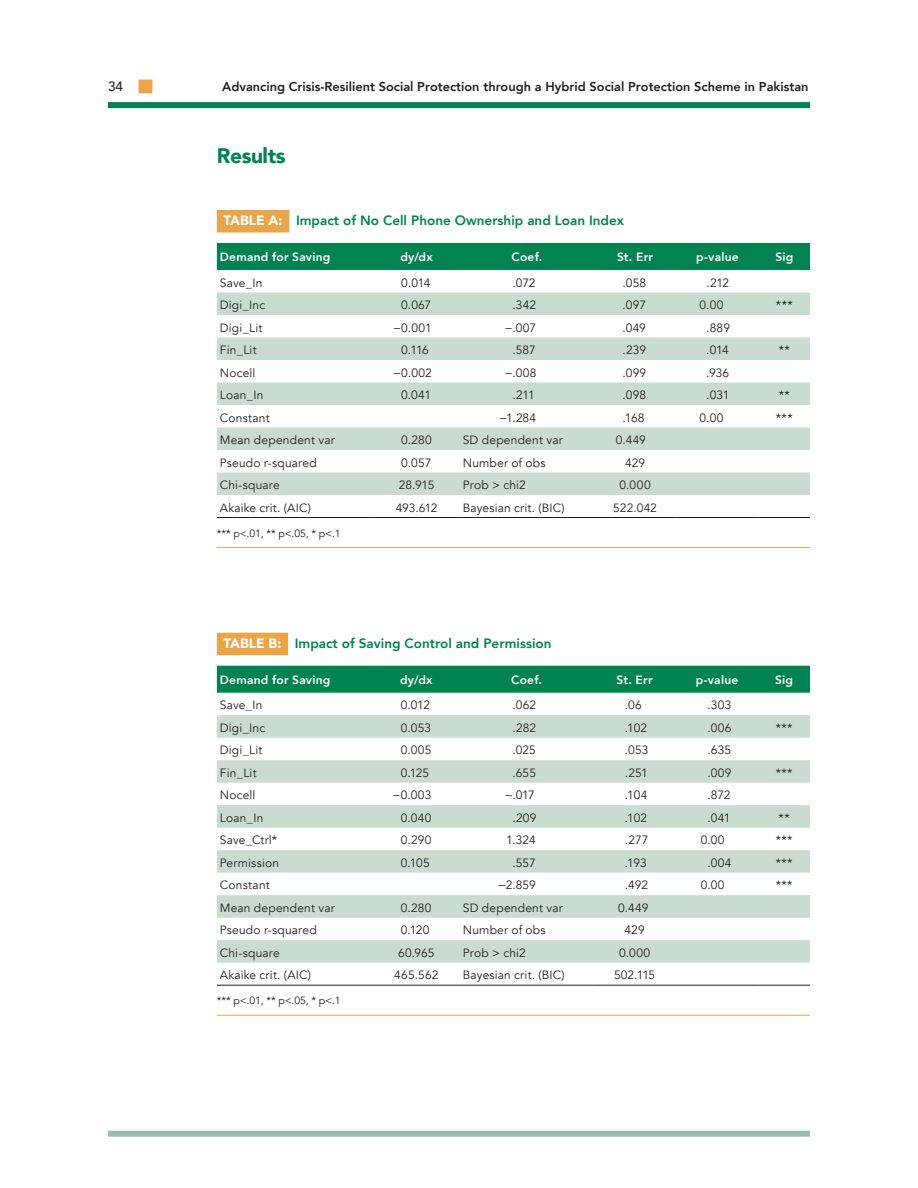
<style>
.page{position:relative;width:918px;height:1188px;background:#fff}
.page>*{position:absolute;margin:0;border:0;box-sizing:border-box;transform-origin:0 0}
.t1{font:900 21px "Avenir";letter-spacing:-.02em;color:#008351}
.t2{font:800 13.5px "Avenir";color:#008351}
.t3{font:500 13.5px "Avenir";color:#231f20}
.t4{font:800 12.75px "Avenir";color:#231f20}
.t5{font:12px "Avenir";letter-spacing:.015em;color:#231f20}
.t6{font:800 12px "Avenir";letter-spacing:.02em;color:#fff}
.t7{font:10.5px "Avenir";letter-spacing:-.01em;color:#231f20}
.s1{color:#eaa549}
.s2{font-weight:900;color:#fff}
</style>
<div class="page">
<div style="left:108px;top:102px;width:702px;height:6px;background:#008351"></div>
<div style="left:108px;top:1131px;width:702px;height:6px;background:#99bfaa"></div>
<div style="left:217px;top:633px;width:71px;height:22px;background:#eaa549"></div>
<hr style="left:217px;top:1015px;width:593px;height:1px;background:#eaa549">
<div style="left:217px;top:666px;width:593px;height:27px;background:#008351"></div>
<svg style="left:217px;top:715px;width:593px;height:248px;fill:#c9dccf"></svg>
<hr style="left:217px;top:985px;width:156px;height:1px;background:#231f20">
<hr style="left:373px;top:985px;width:87px;height:1px;background:#231f20">
<hr style="left:460px;top:985px;width:133px;height:1px;background:#231f20">
<hr style="left:593px;top:985px;width:83px;height:1px;background:#231f20">
<hr style="left:676px;top:985px;width:82px;height:1px;background:#231f20">
<hr style="left:758px;top:985px;width:52px;height:1px;background:#231f20">
<div style="left:217px;top:210px;width:72px;height:22px;background:#eaa549"></div>
<hr style="left:217px;top:547px;width:593px;height:1px;background:#eaa549">
<div style="left:217px;top:243px;width:593px;height:27px;background:#008351"></div>
<svg style="left:217px;top:292px;width:593px;height:203px;fill:#c9dccf"></svg>
<hr style="left:217px;top:517px;width:157px;height:1px;background:#231f20">
<hr style="left:374px;top:517px;width:86px;height:1px;background:#231f20">
<hr style="left:460px;top:517px;width:134px;height:1px;background:#231f20">
<hr style="left:594px;top:517px;width:82px;height:1px;background:#231f20">
<hr style="left:676px;top:517px;width:83px;height:1px;background:#231f20">
<hr style="left:759px;top:517px;width:51px;height:1px;background:#231f20">
<p class="t3" style="left:108px;top:74px;width:47px">34 <span class="s1">■</span></p>
<p class="t4" style="left:222px;top:76px;width:588px">Advancing Crisis-Resilient Social Protection through a Hybrid Social Protection Scheme in Pakistan</p>
<h1 class="t1" style="left:217px;top:138px;width:70px">Results</h1>
<p class="t2" style="left:224px;top:210px;width:402px"><span class="s2">TABLE A:</span> Impact of No Cell Phone Ownership and Loan Index</p>
<p class="t6" style="left:220px;top:247px;width:112px">Demand for Saving</p>
<p class="t6" style="left:400px;top:247px;width:34px">dy/dx</p>
<p class="t6" style="left:512px;top:247px;width:32px">Coef.</p>
<p class="t6" style="left:617px;top:247px;width:38px">St. Err</p>
<p class="t6" style="left:696px;top:247px;width:44px">p-value</p>
<p class="t6" style="left:775px;top:247px;width:19px">Sig</p>
<p class="t5" style="left:220px;top:275px;width:44px">Save_In</p>
<p class="t5" style="left:401px;top:275px;width:31px">0.014</p>
<p class="t5" style="left:512px;top:275px;width:25px">.072</p>
<p class="t5" style="left:622px;top:275px;width:25px">.058</p>
<p class="t5" style="left:706px;top:275px;width:24px">.212</p>
<p class="t5" style="left:220px;top:298px;width:47px">Digi_Inc</p>
<p class="t5" style="left:401px;top:298px;width:31px">0.067</p>
<p class="t5" style="left:512px;top:298px;width:25px">.342</p>
<p class="t5" style="left:622px;top:298px;width:25px">.097</p>
<p class="t5" style="left:700px;top:298px;width:25px">0.00</p>
<p class="t5" style="left:776px;top:298px;width:18px">***</p>
<p class="t5" style="left:220px;top:320px;width:44px">Digi_Lit</p>
<p class="t5" style="left:393px;top:320px;width:40px">−0.001</p>
<p class="t5" style="left:505px;top:320px;width:33px">−.007</p>
<p class="t5" style="left:622px;top:320px;width:25px">.049</p>
<p class="t5" style="left:706px;top:320px;width:25px">.889</p>
<p class="t5" style="left:220px;top:343px;width:38px">Fin_Lit</p>
<p class="t5" style="left:401px;top:343px;width:29px">0.116</p>
<p class="t5" style="left:512px;top:343px;width:25px">.587</p>
<p class="t5" style="left:622px;top:343px;width:25px">.239</p>
<p class="t5" style="left:706px;top:343px;width:24px">.014</p>
<p class="t5" style="left:779px;top:343px;width:13px">**</p>
<p class="t5" style="left:220px;top:365px;width:37px">Nocell</p>
<p class="t5" style="left:393px;top:365px;width:40px">−0.002</p>
<p class="t5" style="left:505px;top:365px;width:33px">−.008</p>
<p class="t5" style="left:622px;top:365px;width:25px">.099</p>
<p class="t5" style="left:706px;top:365px;width:24px">.936</p>
<p class="t5" style="left:220px;top:388px;width:45px">Loan_In</p>
<p class="t5" style="left:401px;top:388px;width:31px">0.041</p>
<p class="t5" style="left:512px;top:388px;width:24px">.211</p>
<p class="t5" style="left:622px;top:388px;width:25px">.098</p>
<p class="t5" style="left:706px;top:388px;width:25px">.031</p>
<p class="t5" style="left:779px;top:388px;width:13px">**</p>
<p class="t5" style="left:220px;top:410px;width:51px">Constant</p>
<p class="t5" style="left:499px;top:410px;width:38px">−1.284</p>
<p class="t5" style="left:622px;top:410px;width:24px">.168</p>
<p class="t5" style="left:700px;top:410px;width:25px">0.00</p>
<p class="t5" style="left:776px;top:410px;width:18px">***</p>
<p class="t5" style="left:220px;top:433px;width:116px">Mean dependent var</p>
<p class="t5" style="left:401px;top:433px;width:32px">0.280</p>
<p class="t5" style="left:463px;top:433px;width:101px">SD dependent var</p>
<p class="t5" style="left:616px;top:433px;width:32px">0.449</p>
<p class="t5" style="left:220px;top:455px;width:98px">Pseudo r-squared</p>
<p class="t5" style="left:401px;top:455px;width:32px">0.057</p>
<p class="t5" style="left:463px;top:455px;width:84px">Number of obs</p>
<p class="t5" style="left:625px;top:455px;width:22px">429</p>
<p class="t5" style="left:220px;top:478px;width:61px">Chi-square</p>
<p class="t5" style="left:399px;top:478px;width:37px">28.915</p>
<p class="t5" style="left:463px;top:478px;width:64px">Prob &gt; chi2</p>
<p class="t5" style="left:620px;top:478px;width:33px">0.000</p>
<p class="t5" style="left:220px;top:500px;width:93px">Akaike crit. (AIC)</p>
<p class="t5" style="left:396px;top:500px;width:43px">493.612</p>
<p class="t5" style="left:463px;top:500px;width:103px">Bayesian crit. (BIC)</p>
<p class="t5" style="left:613px;top:500px;width:45px">522.042</p>
<p class="t7" style="left:217px;top:527px;width:125px">*** p&lt;.01, ** p&lt;.05, * p&lt;.1</p>
<p class="t2" style="left:224px;top:632px;width:329px"><span class="s2">TABLE B:</span> Impact of Saving Control and Permission</p>
<p class="t6" style="left:220px;top:670px;width:112px">Demand for Saving</p>
<p class="t6" style="left:400px;top:670px;width:34px">dy/dx</p>
<p class="t6" style="left:511px;top:670px;width:32px">Coef.</p>
<p class="t6" style="left:617px;top:670px;width:38px">St. Err</p>
<p class="t6" style="left:696px;top:670px;width:44px">p-value</p>
<p class="t6" style="left:775px;top:670px;width:19px">Sig</p>
<p class="t5" style="left:220px;top:698px;width:44px">Save_In</p>
<p class="t5" style="left:401px;top:698px;width:31px">0.012</p>
<p class="t5" style="left:512px;top:698px;width:25px">.062</p>
<p class="t5" style="left:625px;top:698px;width:18px">.06</p>
<p class="t5" style="left:707px;top:698px;width:25px">.303</p>
<p class="t5" style="left:220px;top:720px;width:47px">Digi_Inc</p>
<p class="t5" style="left:401px;top:720px;width:32px">0.053</p>
<p class="t5" style="left:512px;top:720px;width:25px">.282</p>
<p class="t5" style="left:625px;top:720px;width:24px">.102</p>
<p class="t5" style="left:707px;top:720px;width:26px">.006</p>
<p class="t5" style="left:776px;top:720px;width:18px">***</p>
<p class="t5" style="left:220px;top:743px;width:44px">Digi_Lit</p>
<p class="t5" style="left:401px;top:743px;width:32px">0.005</p>
<p class="t5" style="left:512px;top:743px;width:25px">.025</p>
<p class="t5" style="left:625px;top:743px;width:25px">.053</p>
<p class="t5" style="left:707px;top:743px;width:25px">.635</p>
<p class="t5" style="left:220px;top:765px;width:38px">Fin_Lit</p>
<p class="t5" style="left:401px;top:765px;width:30px">0.125</p>
<p class="t5" style="left:512px;top:765px;width:25px">.655</p>
<p class="t5" style="left:625px;top:765px;width:25px">.251</p>
<p class="t5" style="left:707px;top:765px;width:26px">.009</p>
<p class="t5" style="left:776px;top:765px;width:18px">***</p>
<p class="t5" style="left:220px;top:788px;width:37px">Nocell</p>
<p class="t5" style="left:392px;top:788px;width:41px">−0.003</p>
<p class="t5" style="left:505px;top:788px;width:31px">−.017</p>
<p class="t5" style="left:625px;top:788px;width:24px">.104</p>
<p class="t5" style="left:707px;top:788px;width:25px">.872</p>
<p class="t5" style="left:220px;top:810px;width:45px">Loan_In</p>
<p class="t5" style="left:401px;top:810px;width:32px">0.040</p>
<p class="t5" style="left:512px;top:810px;width:26px">.209</p>
<p class="t5" style="left:625px;top:810px;width:24px">.102</p>
<p class="t5" style="left:707px;top:810px;width:25px">.041</p>
<p class="t5" style="left:779px;top:810px;width:13px">**</p>
<p class="t5" style="left:220px;top:833px;width:59px">Save_Ctrl*</p>
<p class="t5" style="left:401px;top:833px;width:32px">0.290</p>
<p class="t5" style="left:506px;top:833px;width:31px">1.324</p>
<p class="t5" style="left:625px;top:833px;width:25px">.277</p>
<p class="t5" style="left:701px;top:833px;width:25px">0.00</p>
<p class="t5" style="left:776px;top:833px;width:18px">***</p>
<p class="t5" style="left:220px;top:855px;width:61px">Permission</p>
<p class="t5" style="left:401px;top:855px;width:31px">0.105</p>
<p class="t5" style="left:512px;top:855px;width:25px">.557</p>
<p class="t5" style="left:625px;top:855px;width:23px">.193</p>
<p class="t5" style="left:707px;top:855px;width:26px">.004</p>
<p class="t5" style="left:776px;top:855px;width:18px">***</p>
<p class="t5" style="left:220px;top:878px;width:51px">Constant</p>
<p class="t5" style="left:498px;top:878px;width:39px">−2.859</p>
<p class="t5" style="left:625px;top:878px;width:25px">.492</p>
<p class="t5" style="left:701px;top:878px;width:25px">0.00</p>
<p class="t5" style="left:776px;top:878px;width:18px">***</p>
<p class="t5" style="left:220px;top:900px;width:116px">Mean dependent var</p>
<p class="t5" style="left:401px;top:900px;width:32px">0.280</p>
<p class="t5" style="left:463px;top:900px;width:101px">SD dependent var</p>
<p class="t5" style="left:618px;top:900px;width:32px">0.449</p>
<p class="t5" style="left:220px;top:923px;width:98px">Pseudo r-squared</p>
<p class="t5" style="left:401px;top:923px;width:30px">0.120</p>
<p class="t5" style="left:463px;top:923px;width:84px">Number of obs</p>
<p class="t5" style="left:625px;top:923px;width:22px">429</p>
<p class="t5" style="left:220px;top:945px;width:61px">Chi-square</p>
<p class="t5" style="left:398px;top:945px;width:38px">60.965</p>
<p class="t5" style="left:463px;top:945px;width:64px">Prob &gt; chi2</p>
<p class="t5" style="left:619px;top:945px;width:33px">0.000</p>
<p class="t5" style="left:220px;top:968px;width:93px">Akaike crit. (AIC)</p>
<p class="t5" style="left:394px;top:968px;width:46px">465.562</p>
<p class="t5" style="left:463px;top:968px;width:103px">Bayesian crit. (BIC)</p>
<p class="t5" style="left:614px;top:968px;width:43px">502.115</p>
<p class="t7" style="left:217px;top:994px;width:125px">*** p&lt;.01, ** p&lt;.05, * p&lt;.1</p>
</div>
